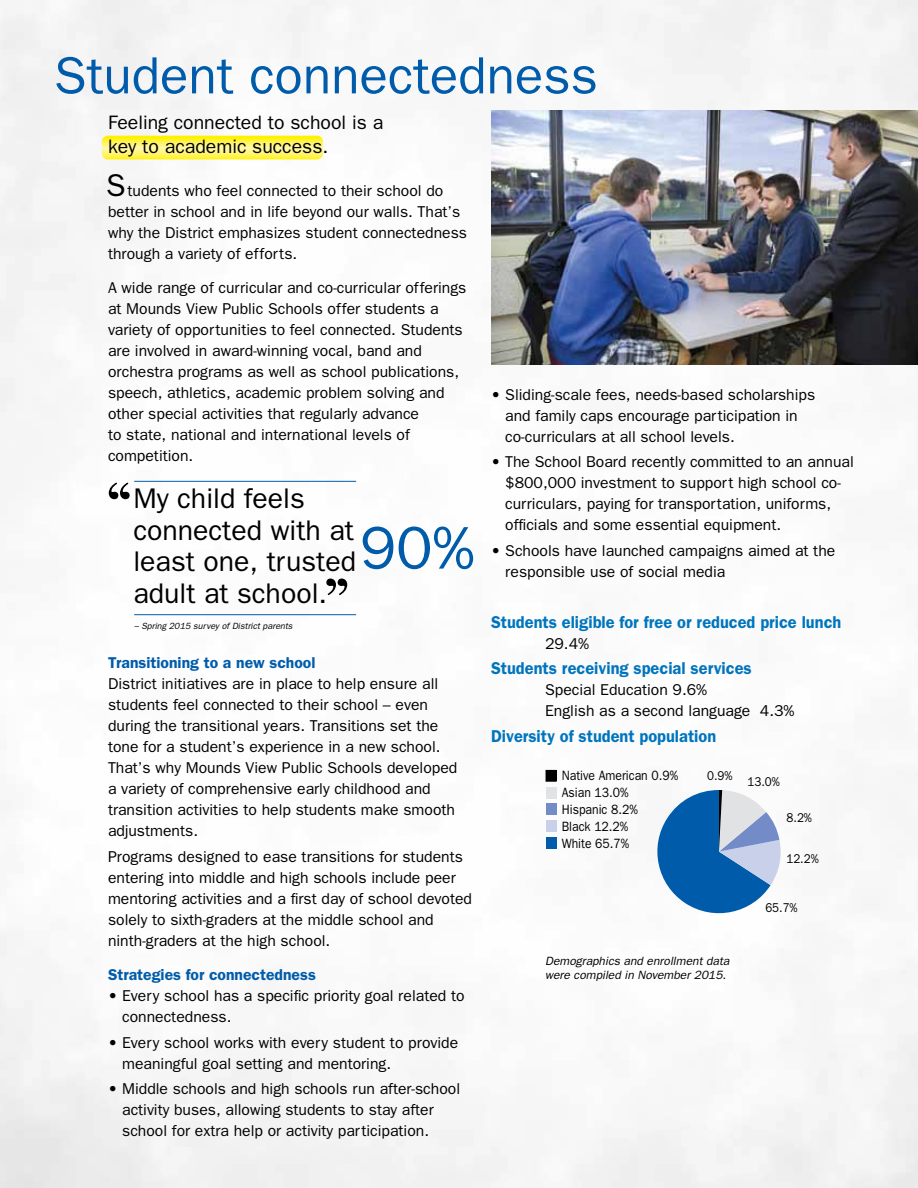
<style>
.page{position:relative;width:918px;height:1188px;background:#fff}
.page>*{position:absolute;margin:0;border:0;box-sizing:border-box;transform-origin:0 0}
.t1{font:68.25px "Times";color:#000}
.t2{font:60.45px "Franklin Gothic";color:#005cab}
.t3{font:52.5px "Franklin Gothic";color:#005cab}
.t4{font:31.65px "Franklin Gothic";color:#000}
.t5{font:28.5px/31.5px "Franklin Gothic";color:#000}
.t6{font:19.5px/24px "Franklin Gothic";color:#000}
.t7{font:600 17.25px "Franklin Gothic";color:#0075be;scale:.95 1}
.t8{font:15.75px/21px "Franklin Gothic";color:#000}
.t9{font:600 15.75px "Franklin Gothic";color:#005cab}
.t10{font:13.5px/17px "Franklin Gothic";color:#000;scale:.9 1}
.t11{font:12.9px "Franklin Gothic";color:#000;scale:.9 1}
.t12{font:italic 12px/14.4px "Franklin Gothic";color:#000}
.t13{font:italic 9px "Franklin Gothic";color:#000}
</style>
<div class="page">
<img style="left:0;top:0;width:918px;height:1188px">
<svg style="left:102px;top:136px;width:221px;height:23px;background:#fef45d"></svg>
<hr style="left:134px;top:614px;width:222px;height:1px;background:#005cab">
<hr style="left:134px;top:481px;width:222px;height:1px;background:#005cab">
<img style="left:491px;top:110px;width:427px;height:254px">
<div style="left:546px;top:770px;width:10px;height:11px;background:#000"></div>
<div style="left:546px;top:770px;width:11px;height:12px;border:1px solid #000"></div>
<div style="left:546px;top:787px;width:10px;height:11px;background:#e1e2e3"></div>
<div style="left:546px;top:804px;width:10px;height:11px;background:#738bc6"></div>
<div style="left:546px;top:820px;width:10px;height:12px;background:#c9d0ea"></div>
<div style="left:546px;top:837px;width:10px;height:11px;background:#005cab"></div>
<svg style="left:649px;top:790px;width:134px;height:132px"></svg>
<h3 class="t3" style="left:54px;top:45px;width:545px">Student connectedness</h3>
<p class="t6" style="left:108px;top:111px;width:277px">Feeling connected to school is a key to academic success.</p>
<h3 class="t4" style="left:106px;top:168px;width:21px">S</h3>
<p class="t8" style="left:108px;top:180px;width:361px;text-indent:19px">tudents who feel connected to their school do better in school and in life beyond our walls. That’s why the District emphasizes student connectedness through a variety of efforts.</p>
<p class="t8" style="left:108px;top:278px;width:360px">A wide range of curricular and co-curricular offerings at Mounds View Public Schools offer students a variety of opportunities to feel connected. Students are involved in award-winning vocal, band and orchestra programs as well as school publications, speech, athletics, academic problem solving and other special activities that regularly advance<br>to state, national and international levels of competition.</p>
<p class="t8" style="left:505px;top:384px;width:311px;text-indent:-14px">• Sliding-scale fees, needs-based scholarships and family caps encourage participation in co-curriculars at all school levels.</p>
<p class="t8" style="left:505px;top:452px;width:350px;text-indent:-14px">• The School Board recently committed to an annual $800,000 investment to support high school co&shy;curriculars, paying for transportation, uniforms, officials and some essential equipment.</p>
<p class="t8" style="left:505px;top:540px;width:332px;text-indent:-14px">• Schools have launched campaigns aimed at the responsible use of social media</p>
<p class="t7" style="left:491px;top:612px;width:370px">Students eligible for free or reduced price lunch</p>
<p class="t8" style="left:545px;top:633px;width:46px">29.4%</p>
<p class="t7" style="left:491px;top:658px;width:276px">Students receiving special services</p>
<p class="t8" style="left:545px;top:680px;width:251px">Special Education 9.6%<br>English as a second language 4.3%</p>
<p class="t7" style="left:491px;top:726px;width:239px">Diversity of student population</p>
<h1 class="t1" style="left:103px;top:442px;width:36px">‘‘</h1>
<h3 class="t5" style="left:133px;top:483px;width:224px">My child feels connected with at least one, trusted adult at school.</h3>
<p class="t13" style="left:134px;top:621px;width:160px">– Spring 2015 survey of District parents</p>
<h2 class="t2" style="left:360px;top:513px;width:116px">90%</h2>
<h1 class="t1" style="left:320px;top:538px;width:36px">’’</h1>
<p class="t9" style="left:108px;top:654px;width:209px">Transitioning to a new school</p>
<p class="t8" style="left:108px;top:674px;width:351px">District initiatives are in place to help ensure all students feel connected to their school – even during the transitional years. Transitions set the tone for a student’s experience in a new school.<br>That’s why Mounds View Public Schools developed a variety of comprehensive early childhood and transition activities to help students make smooth adjustments.</p>
<p class="t8" style="left:108px;top:846px;width:366px">Programs designed to ease transitions for students entering into middle and high schools include peer mentoring activities and a first day of school devoted solely to sixth-graders at the middle school and ninth-graders at the high school.</p>
<p class="t9" style="left:108px;top:966px;width:209px">Strategies for connectedness</p>
<p class="t8" style="left:122px;top:986px;width:344px;text-indent:-14px">• Every school has a specific priority goal related to connectedness.</p>
<p class="t8" style="left:122px;top:1032px;width:338px;text-indent:-14px">• Every school works with every student to provide meaningful goal setting and mentoring.</p>
<p class="t8" style="left:122px;top:1079px;width:339px;text-indent:-14px">• Middle schools and high schools run after-school activity buses, allowing students to stay after school for extra help or activity participation.</p>
<p class="t10" style="left:562px;top:767px;width:131px">Native American 0.9%<br>Asian 13.0%<br>Hispanic 8.2%<br>Black 12.2%<br>White 65.7%</p>
<p class="t11" style="left:707px;top:768px;width:30px">0.9%</p>
<p class="t11" style="left:748px;top:774px;width:37px">13.0%</p>
<p class="t11" style="left:787px;top:811px;width:30px">8.2%</p>
<p class="t11" style="left:786px;top:852px;width:37px">12.2%</p>
<p class="t11" style="left:765px;top:901px;width:37px">65.7%</p>
<p class="t12" style="left:545px;top:954px;width:186px">Demographics and enrollment data were compiled in November 2015.</p>
</div>
